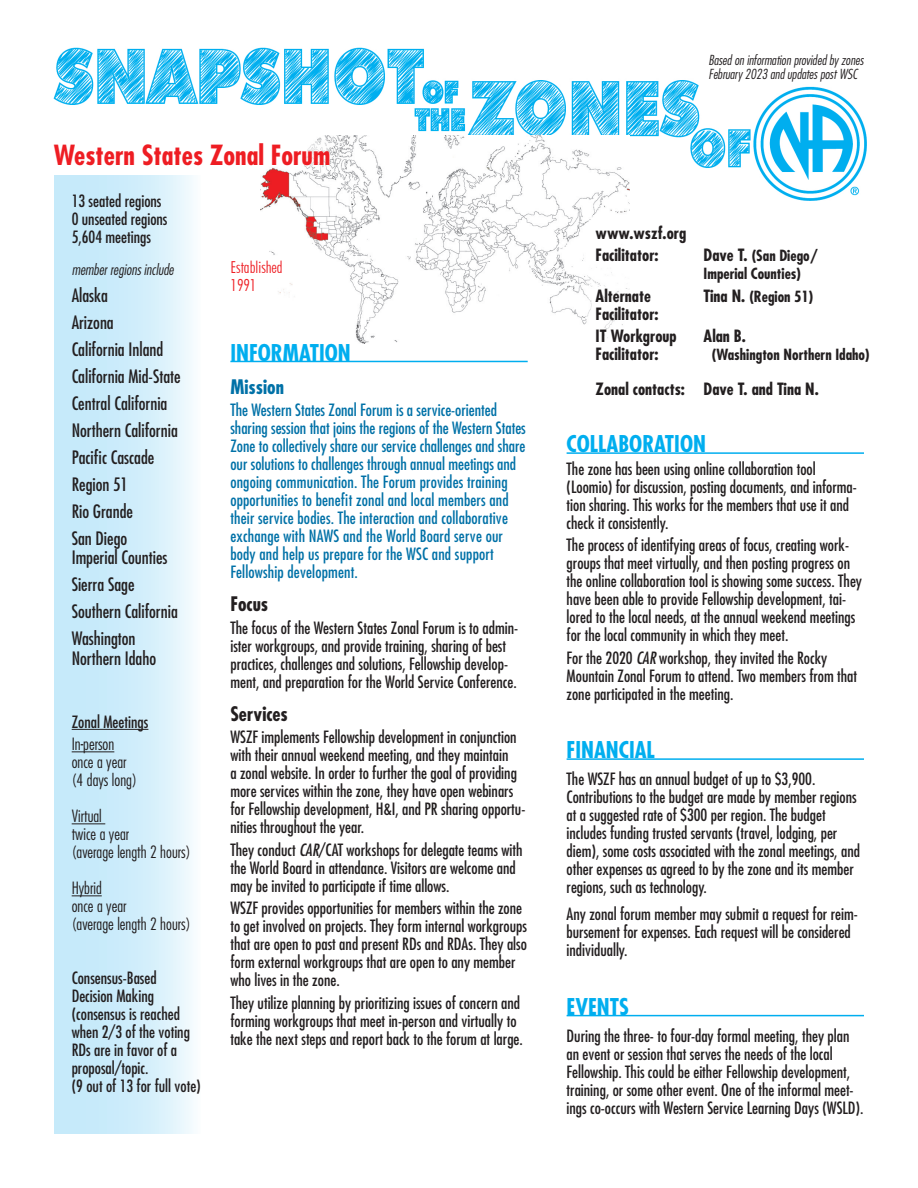
<style>
.page{position:relative;width:918px;height:1188px;background:#fff}
.page>*{position:absolute;margin:0;border:0;box-sizing:border-box;transform-origin:0 0}
.t1{font:700 condensed 27px "Futura Std";color:#ee1d23}
.t2{font:700 condensed 22.5px "Futura Std";color:#00aeef}
.t3{font:700 condensed 19.5px "Futura Std";color:#231f20}
.t4{font:700 condensed 19.5px "Futura Std";color:#0071a7}
.t5{font:condensed 18px/27px "Futura Std";color:#231f20}
.t6{font:condensed 16.5px/18px "Futura Std";color:#231f20}
.t7{font:condensed 16.5px/18px "Futura Std";letter-spacing:.01em;color:#0071a7}
.t8{font:300 condensed 16.5px/18px "Futura Std";color:#231f20}
.t9{font:700 condensed 16.5px/22.5px "Futura Std";color:#231f20}
.t10{font:300 condensed 16.5px/18px "Futura BT";color:#ee1d23}
.t11{font:700 condensed 15px/18px "Futura Std";color:#231f20}
.t12{font:italic 300 condensed 15px "Futura Std";color:#231f20}
.t13{font:italic 300 condensed 13.5px/13.5px "Futura Std";color:#231f20}
.s1{font-style:italic}
.s2{font-size:16.5px}
</style>
<div class="page">
<img style="left:54px;top:47px;width:813px;height:153px">
<div style="left:55px;top:175px;width:146px;height:958px;background:linear-gradient(to right,#bbe5f9,#ecf8fd)"></div>
<img style="left:260px;top:136px;width:370px;height:207px">
<div style="left:48px;top:140px;width:283px;height:28px;background:#fff"></div>
<hr style="left:567px;top:452px;width:297px;height:2px;background:#00aeef">
<hr style="left:567px;top:758px;width:297px;height:2px;background:#00aeef">
<hr style="left:567px;top:1015px;width:297px;height:1px;background:#00aeef">
<hr style="left:72px;top:729px;width:76px;height:1px;background:#231f20">
<hr style="left:72px;top:752px;width:42px;height:1px;background:#231f20">
<hr style="left:72px;top:824px;width:33px;height:1px;background:#231f20">
<hr style="left:72px;top:896px;width:30px;height:1px;background:#231f20">
<hr style="left:230px;top:361px;width:298px;height:1px;background:#00aeef">
<div style="left:585px;top:224px;width:193px;height:209px;background:#fff"></div>
<h1 class="t1" style="left:54px;top:138px;width:278px">Western States Zonal Forum</h1>
<p class="t6" style="left:72px;top:192px;width:97px">13 seated regions<br>0 unseated regions<br>5,604 meetings</p>
<p class="t12" style="left:72px;top:260px;width:104px">member regions include</p>
<p class="t5" style="left:72px;top:281px;width:110px">Alaska<br>Arizona<br>California Inland<br>California Mid-State<br>Central California<br>Northern California<br>Pacific Cascade<br>Region 51<br>Rio Grande<br>San Diego</p>
<p class="t5" style="left:72px;top:544px;width:108px">Imperial Counties<br>Sierra Sage<br>Southern California<br>Washington</p>
<p class="t5" style="left:72px;top:644px;width:86px">Northern Idaho</p>
<p class="t10" style="left:231px;top:258px;width:54px">Established<br>1991</p>
<h2 class="t2" style="left:230px;top:338px;width:122px">INFORMATION</h2>
<p class="t4" style="left:230px;top:374px;width:55px">Mission</p>
<p class="t7" style="left:230px;top:401px;width:297px">The Western States Zonal Forum is a service-oriented sharing session that joins the regions of the Western States Zone to collectively share our service challenges and share our solutions to challenges through annual meetings and ongoing communication. The Forum provides training opportunities to benefit zonal and local members and their service bodies. The interaction and collaborative exchange with NAWS and the World Board serve our body and help us prepare for the WSC and support Fellowship development.</p>
<p class="t3" style="left:230px;top:592px;width:39px">Focus</p>
<p class="t6" style="left:230px;top:619px;width:289px">The focus of the Western States Zonal Forum is to admin&shy;ister workgroups, and provide training, sharing of best practices, challenges and solutions, Fellowship develop&shy;ment, and preparation for the World Service Conference.</p>
<p class="t3" style="left:230px;top:701px;width:59px">Services</p>
<p class="t6" style="left:230px;top:728px;width:296px">WSZF implements Fellowship development in conjunction with their annual weekend meeting, and they maintain<br>a zonal website. In order to further the goal of providing more services within the zone, they have open webinars for Fellowship development, H&amp;I, and PR sharing opportu&shy;nities throughout the year.</p>
<p class="t6" style="left:230px;top:841px;width:294px">They conduct <span class="s1">CAR</span>/CAT workshops for delegate teams with the World Board in attendance. Visitors are welcome and may be invited to participate if time allows.</p>
<p class="t6" style="left:230px;top:899px;width:298px">WSZF provides opportunities for members within the zone to get involved on projects. They form internal workgroups that are open to past and present RDs and RDAs. They also form external workgroups that are open to any member who lives in the zone.</p>
<p class="t6" style="left:230px;top:994px;width:294px">They utilize planning by prioritizing issues of concern and forming workgroups that meet in-person and virtually to take the next steps and report back to the forum at large.</p>
<p class="t6" style="left:72px;top:712px;width:78px">Zonal Meetings</p>
<p class="t8" style="left:72px;top:735px;width:67px">In-person once a year (4 days long)</p>
<p class="t8" style="left:72px;top:807px;width:121px">Virtual<br>twice a year<br>(average length 2 hours)</p>
<p class="t8" style="left:72px;top:879px;width:121px">Hybrid<br>once a year<br>(average length 2 hours)</p>
<p class="t6" style="left:72px;top:969px;width:131px">Consensus-Based<br>Decision Making (consensus is reached when 2/3 of the voting<br>RDs are in favor of a proposal/topic.<br>(9 out of 13 for full vote)</p>
<p class="t13" style="left:708px;top:54px;width:157px">Based on information provided by zones<br>February 2023 and updates post WSC</p>
<p class="t9" style="left:596px;top:221px;width:92px">www.wszf.org<br>Facilitator:</p>
<p class="t11" style="left:704px;top:247px;width:116px"><span class="s2">Dave T.</span> (San Diego/<br>Imperial Counties)</p>
<p class="t9" style="left:596px;top:284px;width:57px">Alternate</p>
<p class="t11" style="left:704px;top:287px;width:111px"><span class="s2">Tina N.</span> (Region 51)</p>
<p class="t9" style="left:596px;top:302px;width:83px">Facilitator:<br>IT Workgroup</p>
<p class="t9" style="left:704px;top:325px;width:44px">Alan B.</p>
<p class="t9" style="left:596px;top:343px;width:64px">Facilitator:</p>
<p class="t11" style="left:712px;top:346px;width:159px">(Washington Northern Idaho)</p>
<p class="t9" style="left:596px;top:377px;width:225px">Zonal contacts: Dave T. and Tina N.</p>
<h2 class="t2" style="left:567px;top:430px;width:141px">COLLABORATION</h2>
<p class="t6" style="left:567px;top:460px;width:292px">The zone has been using online collaboration tool (Loomio) for discussion, posting documents, and informa&shy;tion sharing. This works for the members that use it and check it consistently.</p>
<p class="t6" style="left:567px;top:536px;width:297px">The process of identifying areas of focus, creating work&shy;groups that meet virtually, and then posting progress on the online collaboration tool is showing some success. They have been able to provide Fellowship development, tai&shy;lored to the local needs, at the annual weekend meetings for the local community in which they meet.</p>
<p class="t6" style="left:567px;top:649px;width:292px">For the 2020 <span class="s1">CAR</span> workshop, they invited the Rocky<br>Mountain Zonal Forum to attend. Two members from that zone participated in the meeting.</p>
<h2 class="t2" style="left:567px;top:736px;width:90px">FINANCIAL</h2>
<p class="t6" style="left:567px;top:770px;width:295px">The WSZF has an annual budget of up to $3,900.<br>Contributions to the budget are made by member regions at a suggested rate of $300 per region. The budget includes funding trusted servants (travel, lodging, per diem), some costs associated with the zonal meetings, and other expenses as agreed to by the zone and its member regions, such as technology.</p>
<p class="t6" style="left:567px;top:905px;width:293px">Any zonal forum member may submit a request for reim&shy;bursement for expenses. Each request will be considered individually.</p>
<h2 class="t2" style="left:567px;top:993px;width:64px">EVENTS</h2>
<p class="t6" style="left:567px;top:1027px;width:298px">During the three- to four-day formal meeting, they plan an event or session that serves the needs of the local Fellowship. This could be either Fellowship development, training, or some other event. One of the informal meet&shy;ings co-occurs with Western Service Learning Days (WSLD).</p>
</div>
